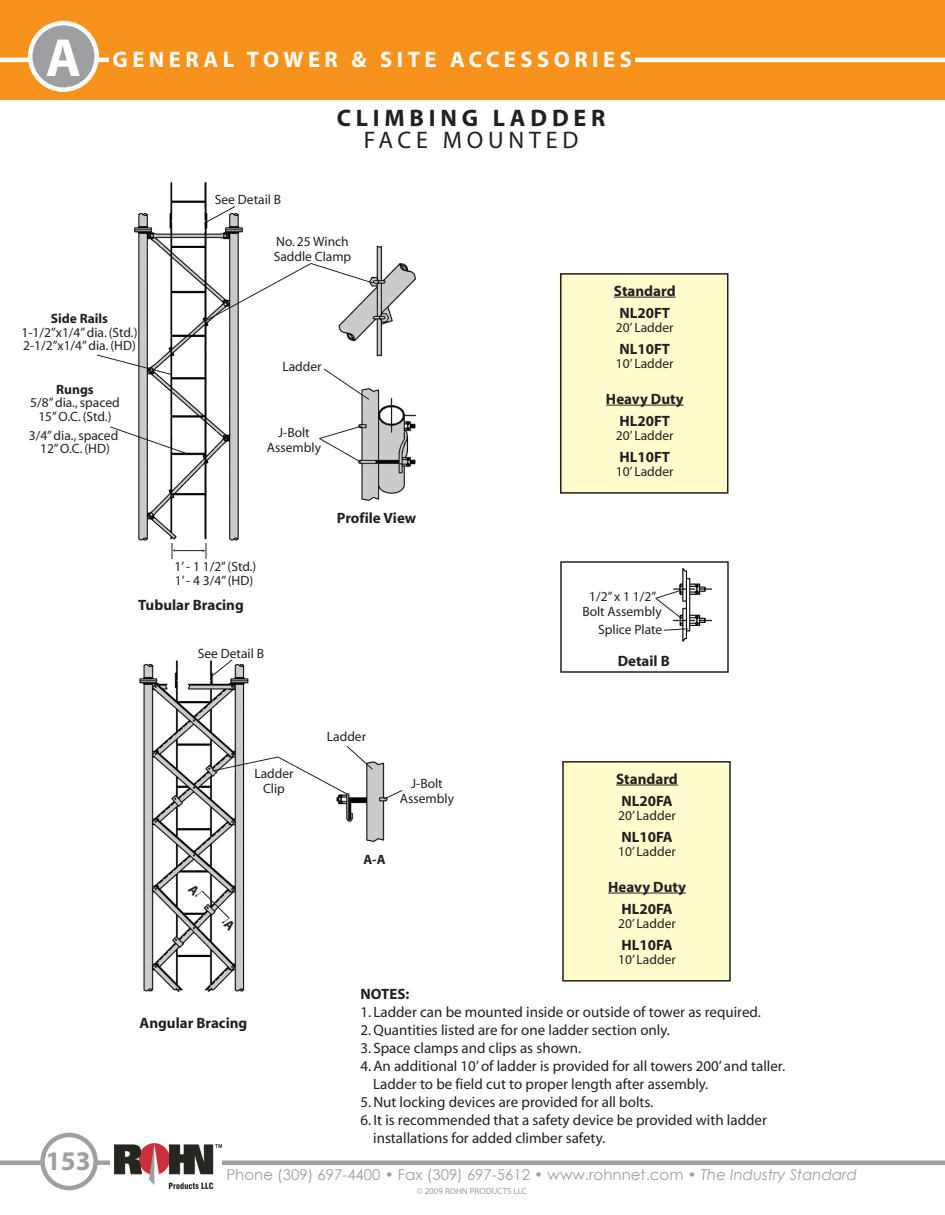
<style>
.page{position:relative;width:945px;height:1215px;background:#fff}
.page>*{position:absolute;margin:0;border:0;box-sizing:border-box;transform-origin:0 0}
.t1{font:700 54px "Myriad";color:#fff}
.t2{font:700 27px "Myriad";color:#9d9fa2}
.t3{font:700 24px "Myriad";letter-spacing:.2em;color:#231f20}
.t4{font:24px "Myriad";letter-spacing:.2em;color:#231f20}
.t5{font:700 22.5px "Myriad";letter-spacing:.2em;color:#fff}
.t6{font:15px/18px "Myriad";color:#231f20}
.t7{font:700 15px/22.5px "Myriad";color:#231f20;text-align:center}
.t8{font:15px "Century Gothic";color:#9d9fa2}
.t9{font:13.5px/15px "Myriad";color:#231f20;text-align:center}
.t10{font:700 13.5px "Myriad";color:#231f20}
.t11{font:9px "Myriad";color:#9d9fa2}
.s1{font-style:italic}
</style>
<div class="page">
<img style="left:135px;top:213px;width:281px;height:778px">
<div style="left:560px;top:273px;width:167px;height:221px;background:#fffccd"></div>
<div style="left:0;top:0;width:945px;height:99px;background:#f7931d"></div>
<hr style="left:0;top:58px;width:945px;height:4px;background:#fff">
<div style="left:109px;top:45px;width:526px;height:24px;background:#f7931d"></div>
<div style="left:30px;top:23px;width:67px;height:67px;background:#9d9fa2;border-radius:50%"></div>
<div style="left:28px;top:21px;width:71px;height:71px;border:4px solid #fff;border-radius:50%"></div>
<div style="left:0;top:1160px;width:945px;height:5px;background:#9d9fa2"></div>
<div style="left:43px;top:1135px;width:53px;height:53px;background:#fff;border-radius:50%"></div>
<div style="left:40px;top:1133px;width:58px;height:57px;border:4px solid #9d9fa2;border-radius:50%"></div>
<div style="left:111px;top:1137px;width:108px;height:49px;background:#fff"></div>
<img style="left:115px;top:1144px;width:107px;height:44px">
<svg style="left:172px;top:543px;width:35px;height:16px"></svg>
<svg style="left:110px;top:426px;width:77px;height:28px"></svg>
<svg style="left:97px;top:354px;width:75px;height:21px"></svg>
<svg style="left:135px;top:182px;width:101px;height:41px"></svg>
<svg style="left:323px;top:368px;width:47px;height:33px"></svg>
<svg style="left:318px;top:425px;width:45px;height:39px"></svg>
<svg style="left:383px;top:790px;width:20px;height:10px"></svg>
<svg style="left:203px;top:262px;width:171px;height:61px"></svg>
<svg style="left:211px;top:745px;width:163px;height:50px"></svg>
<svg style="left:211px;top:659px;width:22px;height:18px"></svg>
<img style="left:674px;top:569px;width:38px;height:73px">
<svg style="left:655px;top:589px;width:27px;height:30px"></svg>
<svg style="left:663px;top:628px;width:26px;height:3px"></svg>
<div style="left:560px;top:561px;width:169px;height:112px;border:2px solid #231f20"></div>
<div style="left:560px;top:273px;width:169px;height:221px;border:2px solid #231f20"></div>
<hr style="left:614px;top:297px;width:62px;height:1px;background:#231f20">
<hr style="left:606px;top:405px;width:78px;height:1px;background:#231f20">
<div style="left:562px;top:761px;width:167px;height:221px;background:#fffccd"></div>
<div style="left:562px;top:761px;width:169px;height:221px;border:2px solid #231f20"></div>
<hr style="left:616px;top:785px;width:62px;height:1px;background:#231f20">
<hr style="left:608px;top:893px;width:78px;height:1px;background:#231f20">
<svg style="left:188px;top:884px;width:48px;height:47px"></svg>
<h1 class="t1" style="left:46px;top:30px;width:37px">A</h1>
<h3 class="t5" style="left:113px;top:47px;width:521px">GENERAL TOWER &amp; SITE ACCESSORIES</h3>
<h3 class="t3" style="left:337px;top:106px;width:270px">CLIMBING LADDER</h3>
<h3 class="t4" style="left:364px;top:129px;width:216px">FACE MOUNTED</h3>
<p class="t9" style="left:215px;top:193px;width:68px">See Detail B</p>
<p class="t10" style="left:51px;top:312px;width:59px">Side Rails</p>
<p class="t9" style="left:21px;top:326px;width:118px;line-height:13.5px;text-align:left">1-1/2”x1/4” dia. (Std.)<br>2-1/2”x1/4” dia. (HD)</p>
<p class="t10" style="left:56px;top:382px;width:39px">Rungs</p>
<p class="t9" style="left:30px;top:396px;width:91px;line-height:13.5px">5/8” dia., spaced<br>15” O.C. (Std.)</p>
<p class="t9" style="left:29px;top:429px;width:91px;line-height:13.5px">3/4” dia., spaced<br>12” O.C. (HD)</p>
<p class="t9" style="left:274px;top:234px;width:79px;text-align:left">No. 25 Winch<br>Saddle Clamp</p>
<p class="t9" style="left:282px;top:360px;width:41px">Ladder</p>
<p class="t9" style="left:267px;top:425px;width:56px">J-Bolt<br>Assembly</p>
<p class="t9" style="left:175px;top:559px;width:83px">1’ - 1 1/2” (Std.)</p>
<p class="t9" style="left:175px;top:573px;width:80px">1’ - 4 3/4” (HD)</p>
<p class="t7" style="left:138px;top:594px;width:107px">Tubular Bracing</p>
<p class="t7" style="left:337px;top:507px;width:81px">Profile View</p>
<p class="t9" style="left:198px;top:647px;width:68px">See Detail B</p>
<p class="t9" style="left:254px;top:767px;width:41px">Ladder<br>Clip</p>
<p class="t9" style="left:327px;top:730px;width:41px">Ladder</p>
<p class="t9" style="left:400px;top:777px;width:56px">J-Bolt<br>Assembly</p>
<p class="t10" style="left:363px;top:852px;width:24px">A-A</p>
<p class="t7" style="left:614px;top:280px;width:63px">Standard<br>NL20FT</p>
<p class="t9" style="left:616px;top:320px;width:59px">20’ Ladder</p>
<p class="t7" style="left:619px;top:338px;width:52px">NL10FT</p>
<p class="t9" style="left:616px;top:356px;width:59px">10’ Ladder</p>
<p class="t7" style="left:606px;top:388px;width:79px">Heavy Duty<br>HL20FT</p>
<p class="t9" style="left:616px;top:428px;width:59px">20’ Ladder</p>
<p class="t7" style="left:619px;top:446px;width:52px">HL10FT</p>
<p class="t9" style="left:616px;top:464px;width:59px">10’ Ladder</p>
<p class="t9" style="left:582px;top:589px;width:81px">1/2” x 1 1/2”<br>Bolt Assembly</p>
<p class="t9" style="left:598px;top:622px;width:66px">Splice Plate</p>
<p class="t7" style="left:618px;top:650px;width:54px">Detail B</p>
<p class="t7" style="left:616px;top:768px;width:63px">Standard<br>NL20FA</p>
<p class="t9" style="left:618px;top:808px;width:59px">20’ Ladder</p>
<p class="t7" style="left:621px;top:826px;width:53px">NL10FA</p>
<p class="t9" style="left:618px;top:844px;width:59px">10’ Ladder</p>
<p class="t7" style="left:608px;top:876px;width:79px">Heavy Duty<br>HL20FA</p>
<p class="t9" style="left:618px;top:916px;width:59px">20’ Ladder</p>
<p class="t7" style="left:621px;top:934px;width:53px">HL10FA</p>
<p class="t9" style="left:618px;top:952px;width:59px">10’ Ladder</p>
<h2 class="t2" style="left:46px;top:1147px;width:46px">153</h2>
<p class="t7" style="left:140px;top:1012px;width:109px">Angular Bracing</p>
<p class="t7" style="left:361px;top:983px;width:50px">NOTES:</p>
<p class="t6" style="left:361px;top:1003px;width:402px">1. Ladder can be mounted inside or outside of tower as required.</p>
<p class="t6" style="left:361px;top:1021px;width:311px">2. Quantities listed are for one ladder section only.</p>
<p class="t6" style="left:361px;top:1039px;width:222px">3. Space clamps and clips as shown.</p>
<p class="t6" style="left:373px;top:1057px;width:413px;text-indent:-13px">4. An additional 10’ of ladder is provided for all towers 200’ and taller.<br>Ladder to be field cut to proper length after assembly.</p>
<p class="t6" style="left:361px;top:1093px;width:294px">5. Nut locking devices are provided for all bolts.</p>
<p class="t6" style="left:373px;top:1111px;width:395px;text-indent:-13px">6. It is recommended that a safety device be provided with ladder installations for added climber safety.</p>
<p class="t8" style="left:226px;top:1164px;width:632px">Phone (309) 697-4400 • Fax (309) 697-5612 • www.rohnnet.com • <span class="s1">The Industry Standard</span></p>
<p class="t11" style="left:417px;top:1186px;width:112px">© 2009 ROHN PRODUCTS LLC</p>
</div>
